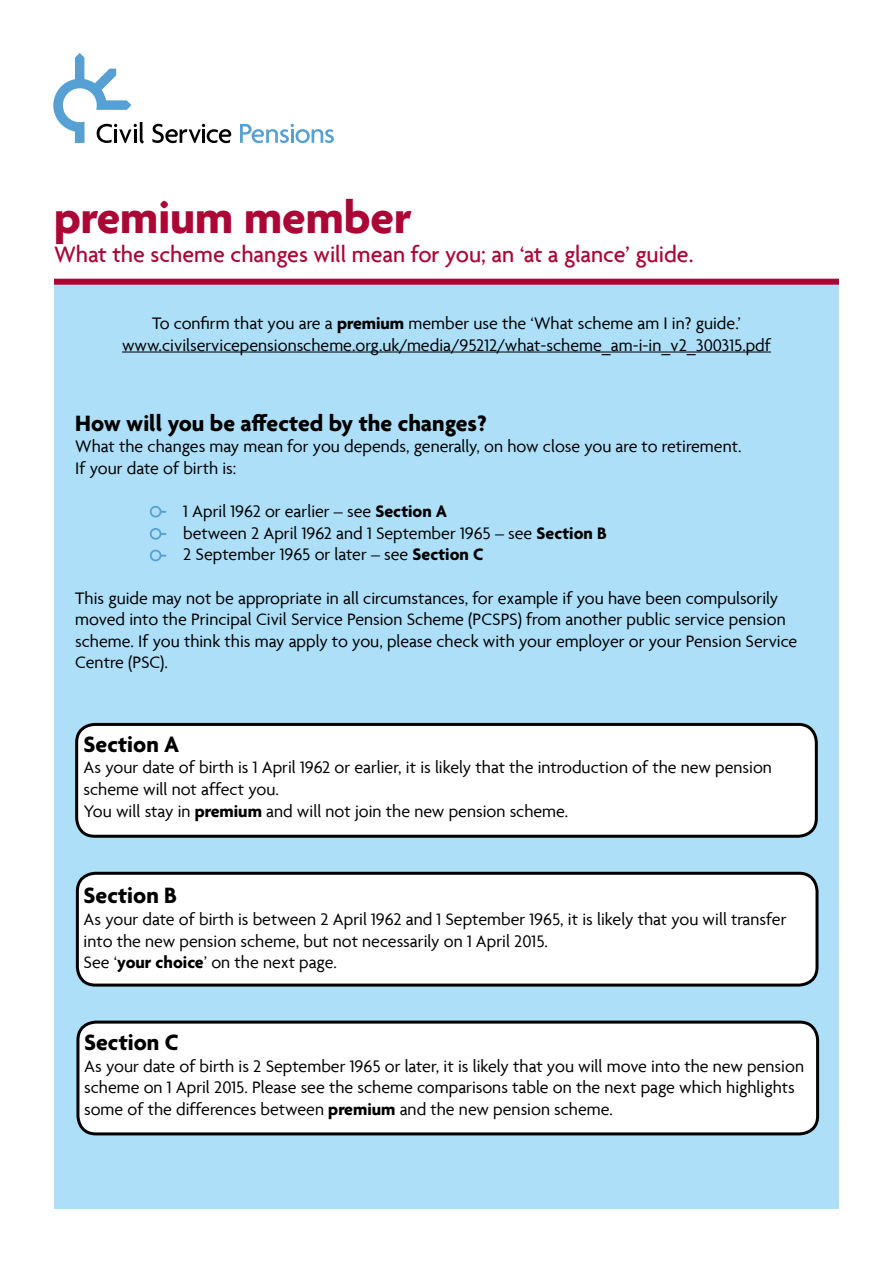
<style>
.page{position:relative;width:893px;height:1263px;background:#fff}
.page>*{position:absolute;margin:0;border:0;box-sizing:border-box;transform-origin:0 0}
.t1{font:700 48px "Agenda";color:#ab0635}
.t2{font:700 24px "Agenda";color:#000}
.t3{font:500 24px "Agenda";color:#ab0635}
.t4{font:18px/21.6px "Agenda";color:#000}
.s1{font-weight:700}
</style>
<div class="page">
<div style="left:54px;top:285px;width:785px;height:924px;background:#addff8"></div>
<div style="left:54px;top:279px;width:785px;height:6px;background:#ab0635"></div>
<svg style="left:53px;top:53px;width:91px;height:91px"></svg>
<svg style="left:152px;top:124px;width:79px;height:19px"></svg>
<svg style="left:240px;top:124px;width:94px;height:19px"></svg>
<hr style="left:122px;top:352px;width:649px;height:1px;background:#000">
<div style="left:77px;top:724px;width:739px;height:112px;background:#fff;border-radius:18px"></div>
<div style="left:75px;top:723px;width:743px;height:115px;border:3px solid #000;border-radius:18px"></div>
<div style="left:77px;top:873px;width:740px;height:112px;background:#fff;border-radius:18px"></div>
<div style="left:76px;top:872px;width:742px;height:114px;border:3px solid #000;border-radius:18px"></div>
<svg style="left:161px;top:511px;width:6px;height:2px"></svg>
<div style="left:150px;top:506px;width:11px;height:11px;border:2px solid #56a0d3;border-radius:50%"></div>
<svg style="left:161px;top:533px;width:6px;height:2px"></svg>
<div style="left:150px;top:528px;width:11px;height:12px;border:2px solid #56a0d3;border-radius:50%"></div>
<svg style="left:161px;top:555px;width:6px;height:2px"></svg>
<div style="left:150px;top:550px;width:11px;height:11px;border:2px solid #56a0d3;border-radius:50%"></div>
<div style="left:78px;top:1022px;width:740px;height:112px;background:#fff;border-radius:18px"></div>
<div style="left:76px;top:1020px;width:743px;height:115px;border:3px solid #000;border-radius:18px"></div>
<h1 class="t1" style="left:54px;top:192px;width:359px">premium member</h1>
<h2 class="t3" style="left:54px;top:239px;width:641px">What the scheme changes will mean for you; an ‘at a glance’ guide.</h2>
<p class="t4" style="left:122px;top:312px;width:650px;text-align:center">To confirm that you are a <span class="s1">premium</span> member use the ‘What scheme am I in? guide.’ www.civilservicepensionscheme.org.uk/media/95212/what-scheme_am-i-in_v2_300315.pdf</p>
<h2 class="t2" style="left:75px;top:410px;width:413px">How will you be affected by the changes?</h2>
<p class="t4" style="left:75px;top:435px;width:668px">What the changes may mean for you depends, generally, on how close you are to retirement.<br>If your date of birth is:</p>
<p class="t4" style="left:183px;top:500px;width:425px">1 April 1962 or earlier – see <span class="s1">Section A<br></span>between 2 April 1962 and 1 September 1965 – see <span class="s1">Section B<br></span>2 September 1965 or later – see <span class="s1">Section C</span></p>
<p class="t4" style="left:75px;top:587px;width:724px">This guide may not be appropriate in all circumstances, for example if you have been compulsorily moved into the Principal Civil Service Pension Scheme (PCSPS) from another public service pension scheme. If you think this may apply to you, please check with your employer or your Pension Service Centre (PSC).</p>
<h2 class="t2" style="left:84px;top:731px;width:97px">Section A</h2>
<p class="t4" style="left:84px;top:756px;width:690px">As your date of birth is 1 April 1962 or earlier, it is likely that the introduction of the new pension scheme will not affect you.<br>You will stay in <span class="s1">premium</span> and will not join the new pension scheme.</p>
<h2 class="t2" style="left:84px;top:883px;width:95px">Section B</h2>
<p class="t4" style="left:84px;top:908px;width:704px">As your date of birth is between 2 April 1962 and 1 September 1965, it is likely that you will transfer into the new pension scheme, but not necessarily on 1 April 2015.<br>See ‘<span class="s1">your choice</span>’ on the next page.</p>
<h2 class="t2" style="left:84px;top:1029px;width:96px">Section C</h2>
<p class="t4" style="left:84px;top:1055px;width:721px">As your date of birth is 2 September 1965 or later, it is likely that you will move into the new pension scheme on 1 April 2015. Please see the scheme comparisons table on the next page which highlights some of the differences between <span class="s1">premium</span> and the new pension scheme.</p>
</div>
